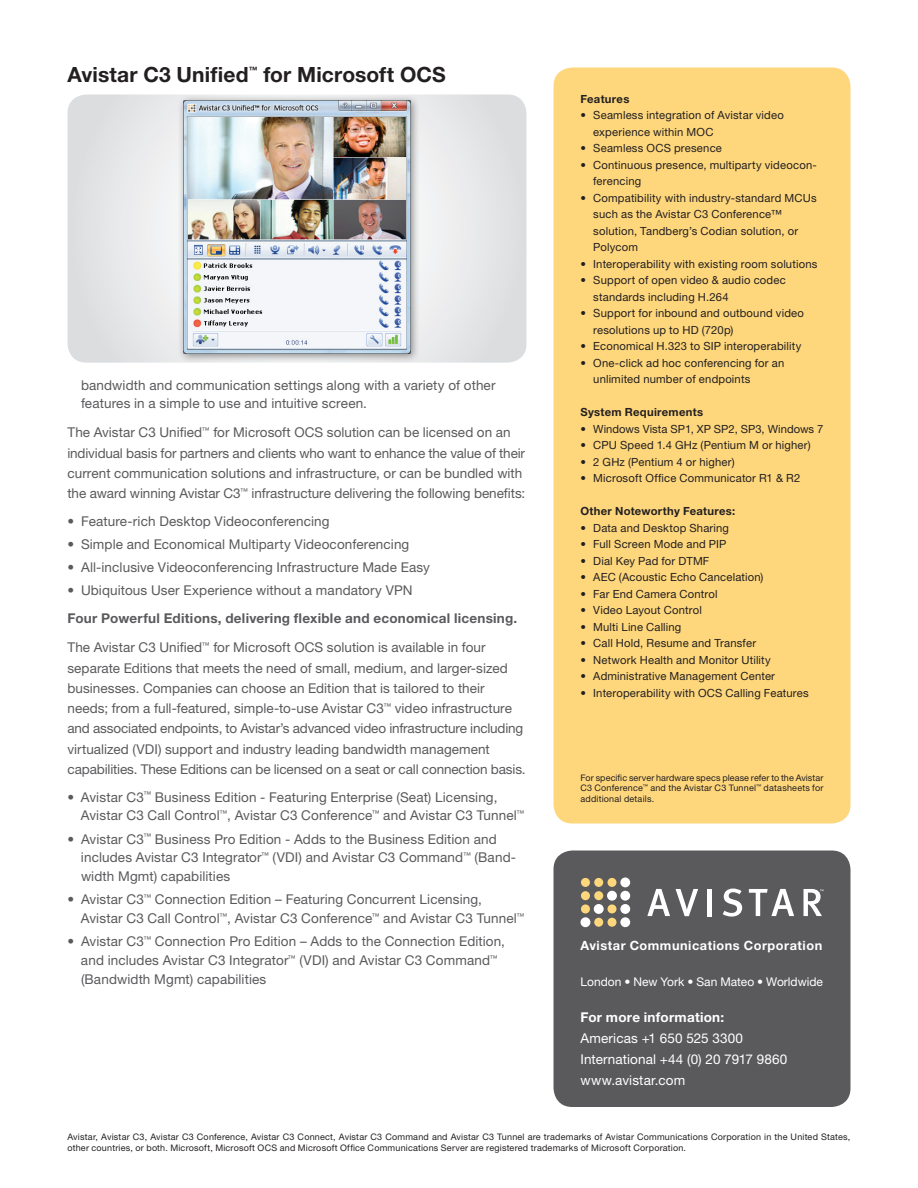
<style>
.page{position:relative;width:918px;height:1188px;background:#fff}
.page>*{position:absolute;margin:0;border:0;box-sizing:border-box;transform-origin:0 0}
.t1{font:700 21px "Helvetica Neue LT Std";letter-spacing:.005em;color:#231f20}
.t2{font:13.5px/20.2px "Helvetica Neue LT Std";letter-spacing:.005em;color:#5a5a5d}
.t3{font:700 13.5px/29.2px "Helvetica Neue LT Std";letter-spacing:.02em;color:#5a5a5d}
.t4{font:13.5px/21px "Helvetica Neue LT Std";letter-spacing:.01em;color:#fff}
.t5{font:700 13.5px "Helvetica Neue LT Std";letter-spacing:.02em;color:#fff}
.t6{font:700 12.75px "Helvetica Neue LT Std";letter-spacing:.04em;color:#fff}
.t7{font:12px "Helvetica Neue LT Std";color:#fff}
.t8{font:11.25px/16.5px "Helvetica Neue LT Std";letter-spacing:.015em;color:#231f20}
.t9{font:700 11.25px "Helvetica Neue LT Std";letter-spacing:.025em;color:#231f20}
.t10{font:9px/10.5px "Helvetica Neue LT Std";letter-spacing:.025em;color:#231f20}
.t11{font:700 8.7px "Helvetica Neue LT Std";color:#231f20}
.s1{font-weight:400}
</style>
<div class="page">
<div style="left:554px;top:850px;width:296px;height:257px;background:#5a5a5d;border-radius:19px"></div>
<div style="left:554px;top:68px;width:296px;height:756px;background:#fed77d;border-radius:19px"></div>
<div style="left:581px;top:891px;width:9px;height:9px;background:#fed77d;border-radius:50%"></div>
<div style="left:594px;top:891px;width:9px;height:9px;background:#fed77d;border-radius:50%"></div>
<div style="left:581px;top:904px;width:9px;height:9px;background:#fed77d;border-radius:50%"></div>
<div style="left:594px;top:918px;width:9px;height:9px;background:#fed77d;border-radius:50%"></div>
<div style="left:607px;top:918px;width:10px;height:9px;background:#fed77d;border-radius:50%"></div>
<div style="left:607px;top:904px;width:10px;height:9px;background:#fed77d;border-radius:50%"></div>
<div style="left:581px;top:878px;width:9px;height:9px;background:#fed77d;border-radius:50%"></div>
<div style="left:594px;top:878px;width:9px;height:9px;background:#fed77d;border-radius:50%"></div>
<div style="left:607px;top:878px;width:10px;height:9px;background:#fed77d;border-radius:50%"></div>
<svg style="left:647px;top:889px;width:23px;height:27px"></svg>
<svg style="left:676px;top:889px;width:22px;height:27px"></svg>
<hr style="left:708px;top:889px;width:4px;height:27px;background:#fff">
<svg style="left:723px;top:889px;width:19px;height:28px"></svg>
<svg style="left:749px;top:889px;width:45px;height:27px"></svg>
<div style="left:607px;top:891px;width:10px;height:10px;background:#fff;border-radius:50%"></div>
<div style="left:580px;top:917px;width:10px;height:10px;background:#fff;border-radius:50%"></div>
<div style="left:594px;top:904px;width:10px;height:10px;background:#fff;border-radius:50%"></div>
<div style="left:620px;top:891px;width:10px;height:10px;background:#fff;border-radius:50%"></div>
<div style="left:620px;top:917px;width:10px;height:10px;background:#fff;border-radius:50%"></div>
<div style="left:620px;top:904px;width:10px;height:10px;background:#fff;border-radius:50%"></div>
<div style="left:620px;top:878px;width:10px;height:9px;background:#fff;border-radius:50%"></div>
<svg style="left:804px;top:889px;width:19px;height:27px"></svg>
<svg style="left:68px;top:94px;width:458px;height:269px"></svg>
<div style="left:177px;top:94px;width:244px;height:270px;background:#231f20;opacity:.5"></div>
<img style="left:183px;top:100px;width:228px;height:254px">
<h1 class="t1" style="left:68px;top:62px;width:183px">Avistar C3 Unified</h1>
<p class="t11" style="left:249px;top:65px;width:10px">™</p>
<h1 class="t1" style="left:263px;top:62px;width:184px">for Microsoft OCS</h1>
<p class="t2" style="left:81px;top:376px;width:416px;line-height:18.3px">bandwidth and communication settings along with a variety of other features in a simple to use and intuitive screen.</p>
<p class="t2" style="left:68px;top:422px;width:459px">The Avistar C3 Unified<sup>™</sup> for Microsoft OCS solution can be licensed on an individual basis for partners and clients who want to enhance the value of their current communication solutions and infrastructure, or can be bundled with the award winning Avistar C3<sup>™</sup> infrastructure delivering the following benefits:</p>
<p class="t2" style="left:68px;top:511px;width:263px">• Feature-rich Desktop Videoconferencing</p>
<p class="t2" style="left:68px;top:534px;width:343px">• Simple and Economical Multiparty Videoconferencing</p>
<p class="t2" style="left:68px;top:557px;width:364px">• All-inclusive Videoconferencing Infrastructure Made Easy</p>
<p class="t2" style="left:68px;top:580px;width:347px">• Ubiquitous User Experience without a mandatory VPN</p>
<p class="t3" style="left:68px;top:603px;width:451px">Four Powerful Editions, delivering flexible and economical licensing.<br><span class="s1">The Avistar C3 Unified</span><sup>™</sup> <span class="s1">for Microsoft OCS solution is available in four</span></p>
<p class="t2" style="left:68px;top:657px;width:460px">separate Editions that meets the need of small, medium, and larger-sized businesses. Companies can choose an Edition that is tailored to their needs; from a full-featured, simple-to-use Avistar C3<sup>™</sup> video infrastructure and associated endpoints, to Avistar’s advanced video infrastructure including virtualized (VDI) support and industry leading bandwidth management capabilities. These Editions can be licensed on a seat or call connection basis.</p>
<p class="t2" style="left:81px;top:787px;width:445px;line-height:18.8px;text-indent:-14px">• Avistar C3<sup>™</sup> Business Edition - Featuring Enterprise (Seat) Licensing,<br>Avistar C3 Call Control<sup>™</sup>, Avistar C3 Conference<sup>™</sup> and Avistar C3 Tunnel<sup>™</sup></p>
<p class="t2" style="left:81px;top:829px;width:437px;line-height:18.8px;text-indent:-13px">• Avistar C3<sup>™</sup> Business Pro Edition - Adds to the Business Edition and includes Avistar C3 Integrator<sup>™</sup> (VDI) and Avistar C3 Command<sup>™</sup> (Band&shy;width Mgmt) capabilities</p>
<p class="t2" style="left:81px;top:890px;width:445px;line-height:18.8px;text-indent:-13px">• Avistar C3<sup>™</sup> Connection Edition – Featuring Concurrent Licensing,<br>Avistar C3 Call Control<sup>™</sup>, Avistar C3 Conference<sup>™</sup> and Avistar C3 Tunnel<sup>™</sup></p>
<p class="t2" style="left:81px;top:932px;width:426px;line-height:18.8px;text-indent:-13px">• Avistar C3<sup>™</sup> Connection Pro Edition – Adds to the Connection Edition, and includes Avistar C3 Integrator<sup>™</sup> (VDI) and Avistar C3 Command<sup>™ </sup>(Bandwidth Mgmt) capabilities</p>
<p class="t9" style="left:580px;top:92px;width:50px">Features</p>
<p class="t8" style="left:593px;top:107px;width:192px;text-indent:-13px">• Seamless integration of Avistar video experience within MOC</p>
<p class="t8" style="left:580px;top:140px;width:143px">• Seamless OCS presence</p>
<p class="t8" style="left:593px;top:156px;width:225px;text-indent:-13px">• Continuous presence, multiparty videocon&shy;ferencing</p>
<p class="t8" style="left:593px;top:189px;width:225px;text-indent:-13px">• Compatibility with industry-standard MCUs such as the Avistar C3 Conference™ solution, Tandberg’s Codian solution, or<br>Polycom</p>
<p class="t8" style="left:580px;top:255px;width:238px">• Interoperability with existing room solutions</p>
<p class="t8" style="left:593px;top:272px;width:194px;text-indent:-13px">• Support of open video &amp; audio codec standards including H.264</p>
<p class="t8" style="left:593px;top:305px;width:212px;text-indent:-13px">• Support for inbound and outbound video resolutions up to HD (720p)</p>
<p class="t8" style="left:580px;top:338px;width:222px">• Economical H.323 to SIP interoperability</p>
<p class="t8" style="left:593px;top:354px;width:193px;text-indent:-13px">• One-click ad hoc conferencing for an unlimited number of endpoints</p>
<p class="t9" style="left:580px;top:405px;width:124px">System Requirements</p>
<p class="t8" style="left:580px;top:420px;width:244px">• Windows Vista SP1, XP SP2, SP3, Windows 7</p>
<p class="t8" style="left:580px;top:437px;width:232px">• CPU Speed 1.4 GHz (Pentium M or higher)</p>
<p class="t8" style="left:580px;top:453px;width:156px">• 2 GHz (Pentium 4 or higher)</p>
<p class="t8" style="left:580px;top:470px;width:222px">• Microsoft Office Communicator R1 &amp; R2</p>
<p class="t9" style="left:580px;top:504px;width:156px">Other Noteworthy Features:</p>
<p class="t8" style="left:580px;top:519px;width:150px">• Data and Desktop Sharing</p>
<p class="t8" style="left:580px;top:536px;width:148px">• Full Screen Mode and PIP</p>
<p class="t8" style="left:580px;top:552px;width:130px">• Dial Key Pad for DTMF</p>
<p class="t8" style="left:580px;top:569px;width:185px">• AEC (Acoustic Echo Cancelation)</p>
<p class="t8" style="left:580px;top:585px;width:139px">• Far End Camera Control</p>
<p class="t8" style="left:580px;top:602px;width:123px">• Video Layout Control</p>
<p class="t8" style="left:580px;top:618px;width:102px">• Multi Line Calling</p>
<p class="t8" style="left:580px;top:635px;width:177px">• Call Hold, Resume and Transfer</p>
<p class="t8" style="left:580px;top:651px;width:192px">• Network Health and Monitor Utility</p>
<p class="t8" style="left:580px;top:668px;width:196px">• Administrative Management Center</p>
<p class="t8" style="left:580px;top:684px;width:230px">• Interoperability with OCS Calling Features</p>
<p class="t10" style="left:580px;top:772px;width:245px;text-align:justify">For specific server hardware specs please refer to the Avistar C3 Conference<sup>™</sup> and the Avistar C3 Tunnel<sup>™</sup> datasheets for additional details.</p>
<p class="t6" style="left:580px;top:938px;width:243px">Avistar Communications Corporation</p>
<p class="t7" style="left:580px;top:975px;width:244px">London • New York • San Mateo • Worldwide</p>
<p class="t5" style="left:580px;top:1009px;width:145px">For more information:</p>
<p class="t4" style="left:580px;top:1028px;width:208px">Americas +1 650 525 3300<br>International +44 (0) 20 7917 9860 www.avistar.com</p>
<p class="t10" style="left:67px;top:1132px;width:785px">Avistar, Avistar C3, Avistar C3 Conference, Avistar C3 Connect, Avistar C3 Command and Avistar C3 Tunnel are trademarks of Avistar Communications Corporation in the United States, other countries, or both. Microsoft, Microsoft OCS and Microsoft Office Communications Server are registered trademarks of Microsoft Corporation.</p>
</div>
